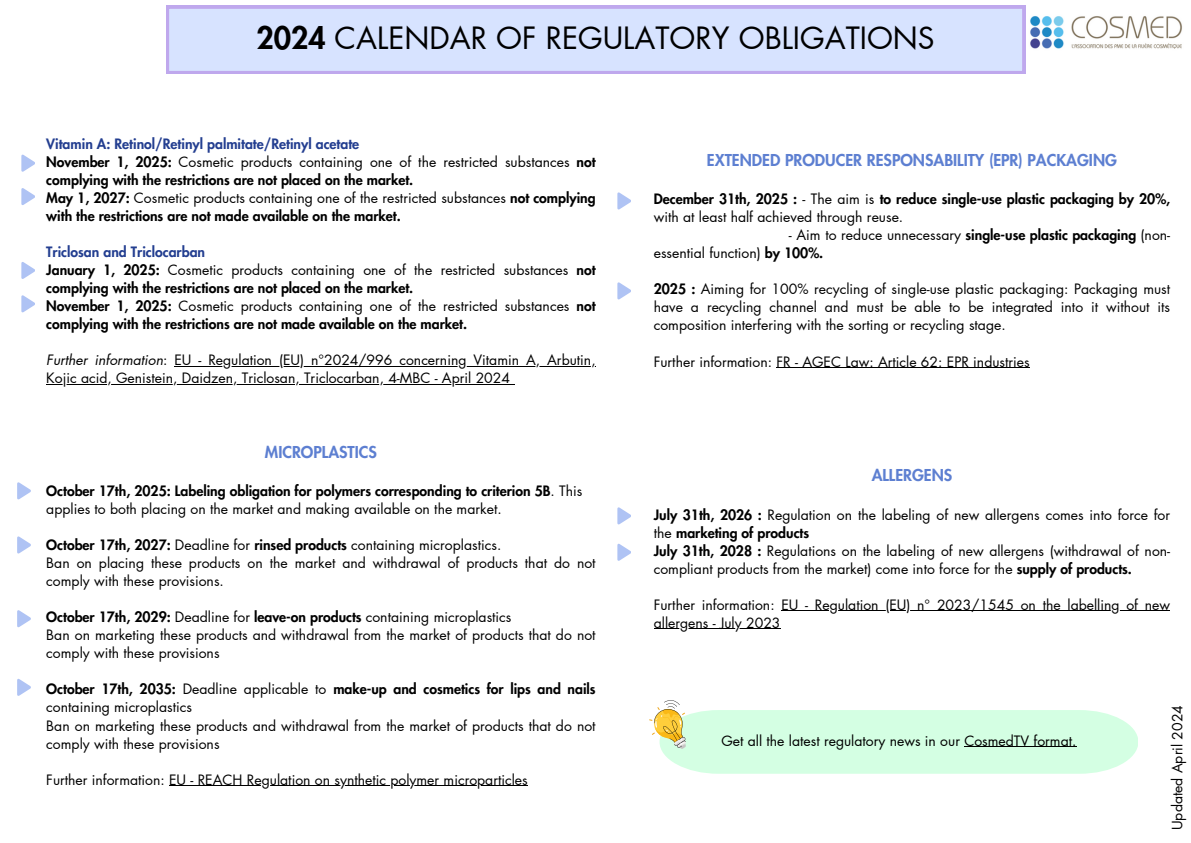
<style>
.page{position:relative;width:1191px;height:843px;background:#fff}
.page>*{position:absolute;margin:0;border:0;box-sizing:border-box;transform-origin:0 0}
.t1{font:30px "Futura LT Pro";color:#000}
.t2{font:800 16px "Futura LT Pro";color:#5d7fd1}
.t3{font:14px/18px "Futura LT Pro";color:#000}
.t4{font:800 14px/18px "Futura LT Pro";color:#000}
.t5{font:800 14px "Futura LT Pro";color:#233e90}
.t6{font:italic 14px "Futura LT Pro";color:#000}
.s1{font-weight:800}
.s2{font-weight:400}
.s3{font-style:normal}
</style>
<div class="page">
<img style="left:1030px;top:16px;width:152px;height:33px">
<hr style="left:169px;top:785px;width:358px;height:1px;background:#000">
<svg style="left:17px;top:482px;width:14px;height:17px"></svg>
<svg style="left:17px;top:536px;width:14px;height:17px"></svg>
<svg style="left:17px;top:610px;width:14px;height:17px"></svg>
<svg style="left:17px;top:678px;width:14px;height:17px"></svg>
<hr style="left:776px;top:367px;width:253px;height:1px;background:#000">
<svg style="left:617px;top:192px;width:13px;height:17px"></svg>
<svg style="left:617px;top:282px;width:13px;height:17px"></svg>
<hr style="left:781px;top:610px;width:388px;height:1px;background:#000">
<hr style="left:653px;top:628px;width:127px;height:1px;background:#000">
<svg style="left:617px;top:507px;width:13px;height:17px"></svg>
<svg style="left:617px;top:543px;width:13px;height:17px"></svg>
<svg style="left:649px;top:700px;width:489px;height:73px"></svg>
<hr style="left:964px;top:746px;width:112px;height:1px;background:#000">
<svg style="left:166px;top:6px;width:859px;height:68px"></svg>
<hr style="left:174px;top:365px;width:421px;height:1px;background:#000">
<hr style="left:46px;top:383px;width:464px;height:1px;background:#000">
<svg style="left:21px;top:154px;width:14px;height:18px"></svg>
<svg style="left:21px;top:188px;width:14px;height:17px"></svg>
<svg style="left:21px;top:262px;width:14px;height:17px"></svg>
<svg style="left:21px;top:295px;width:14px;height:17px"></svg>
<h2 class="t1" style="left:256px;top:25px;width:679px"><span class="s1">2024</span> CALENDAR OF REGULATORY OBLIGATIONS</h2>
<p class="t5" style="left:46px;top:137px;width:314px">Vitamin A: Retinol/Retinyl palmitate/Retinyl acetate</p>
<p class="t4" style="left:46px;top:153px;width:550px">November 1, 2025: <span class="s2">Cosmetic products containing one of the restricted substances</span> not complying with the restrictions are not placed on the market.</p>
<p class="t4" style="left:46px;top:189px;width:550px">May 1, 2027: <span class="s2">Cosmetic products containing one of the restricted substances</span> not complying with the restrictions are not made available on the market.</p>
<p class="t5" style="left:46px;top:245px;width:160px">Triclosan and Triclocarban</p>
<p class="t4" style="left:46px;top:261px;width:550px">January 1, 2025: <span class="s2">Cosmetic products containing one of the restricted substances</span> not complying with the restrictions are not placed on the market.</p>
<p class="t4" style="left:46px;top:297px;width:550px">November 1, 2025: <span class="s2">Cosmetic products containing one of the restricted substances</span> not complying with the restrictions are not made available on the market.</p>
<p class="t6" style="left:46px;top:353px;width:123px">Further information<span class="s3">:</span></p>
<p class="t3" style="left:174px;top:351px;width:422px">EU - Regulation (EU) n°2024/996 concerning Vitamin A, Arbutin,</p>
<p class="t3" style="left:46px;top:369px;width:465px">Kojic acid, Genistein, Daidzen, Triclosan, Triclocarban, 4-MBC - April 2024</p>
<p class="t2" style="left:265px;top:444px;width:113px">MICROPLASTICS</p>
<p class="t4" style="left:46px;top:482px;width:537px">October 17th, 2025: Labeling obligation for polymers corresponding to criterion 5B<span class="s2">. This</span></p>
<p class="t3" style="left:46px;top:500px;width:457px">applies to both placing on the market and making available on the market.</p>
<p class="t3" style="left:46px;top:536px;width:456px"><span class="s1">October 17th, 2027:</span> Deadline for <span class="s1">rinsed products</span> containing microplastics.</p>
<p class="t3" style="left:46px;top:554px;width:550px">Ban on placing these products on the market and withdrawal of products that do not comply with these provisions.</p>
<p class="t3" style="left:46px;top:608px;width:466px"><span class="s1">October 17th, 2029:</span> Deadline for <span class="s1">leave-on products</span> containing microplastics</p>
<p class="t3" style="left:46px;top:626px;width:550px">Ban on marketing these products and withdrawal from the market of products that do not comply with these provisions</p>
<p class="t4" style="left:46px;top:680px;width:550px">October 17th, 2035: <span class="s2">Deadline applicable to</span> make-up and cosmetics for lips and nails <span class="s2">containing microplastics</span></p>
<p class="t3" style="left:46px;top:716px;width:550px">Ban on marketing these products and withdrawal from the market of products that do not comply with these provisions</p>
<p class="t3" style="left:46px;top:770px;width:483px">Further information: EU - REACH Regulation on synthetic polymer microparticles</p>
<p class="t2" style="left:707px;top:153px;width:411px">EXTENDED PRODUCER RESPONSABILITY (EPR) PACKAGING</p>
<p class="t4" style="left:653px;top:191px;width:518px">December 31th, 2025 : <span class="s2">- The aim is</span> to reduce single-use plastic packaging by 20%, <span class="s2">with at least half achieved through reuse.</span></p>
<p class="t3" style="left:653px;top:227px;width:518px;text-indent:135px">- Aim to reduce unnecessary <span class="s1">single-use plastic packaging</span> (non&shy;essential function) <span class="s1">by 100%.</span></p>
<h2 class="t3" style="left:653px;top:281px;width:518px;text-align:justify"><span class="s1">2025 :</span> Aiming for 100% recycling of single-use plastic packaging: Packaging must have a recycling channel and must be able to be integrated into it without its composition interfering with the sorting or recycling stage.</h2>
<p class="t3" style="left:653px;top:353px;width:377px">Further information: FR - AGEC Law: Article 62: EPR industries</p>
<p class="t2" style="left:871px;top:468px;width:82px">ALLERGENS</p>
<p class="t3" style="left:653px;top:506px;width:518px"><span class="s1">July 31th, 2026 :</span> Regulation on the labeling of new allergens comes into force for the <span class="s1">marketing of products</span></p>
<p class="t3" style="left:653px;top:542px;width:518px"><span class="s1">July 31th, 2028 :</span> Regulations on the labeling of new allergens (withdrawal of non&shy;compliant products from the market) come into force for the <span class="s1">supply of products.</span></p>
<p class="t3" style="left:653px;top:596px;width:122px">Further information:</p>
<p class="t3" style="left:781px;top:596px;width:390px">EU - Regulation (EU) n° 2023/1545 on the labelling of new</p>
<p class="t3" style="left:653px;top:614px;width:128px">allergens - July 2023</p>
<p class="t3" style="left:721px;top:731px;width:356px">Get all the latest regulatory news in our CosmedTV format.</p>
<p class="t3" style="left:1168px;top:829px;width:126px;rotate:-90deg">Updated April 2024</p>
</div>
